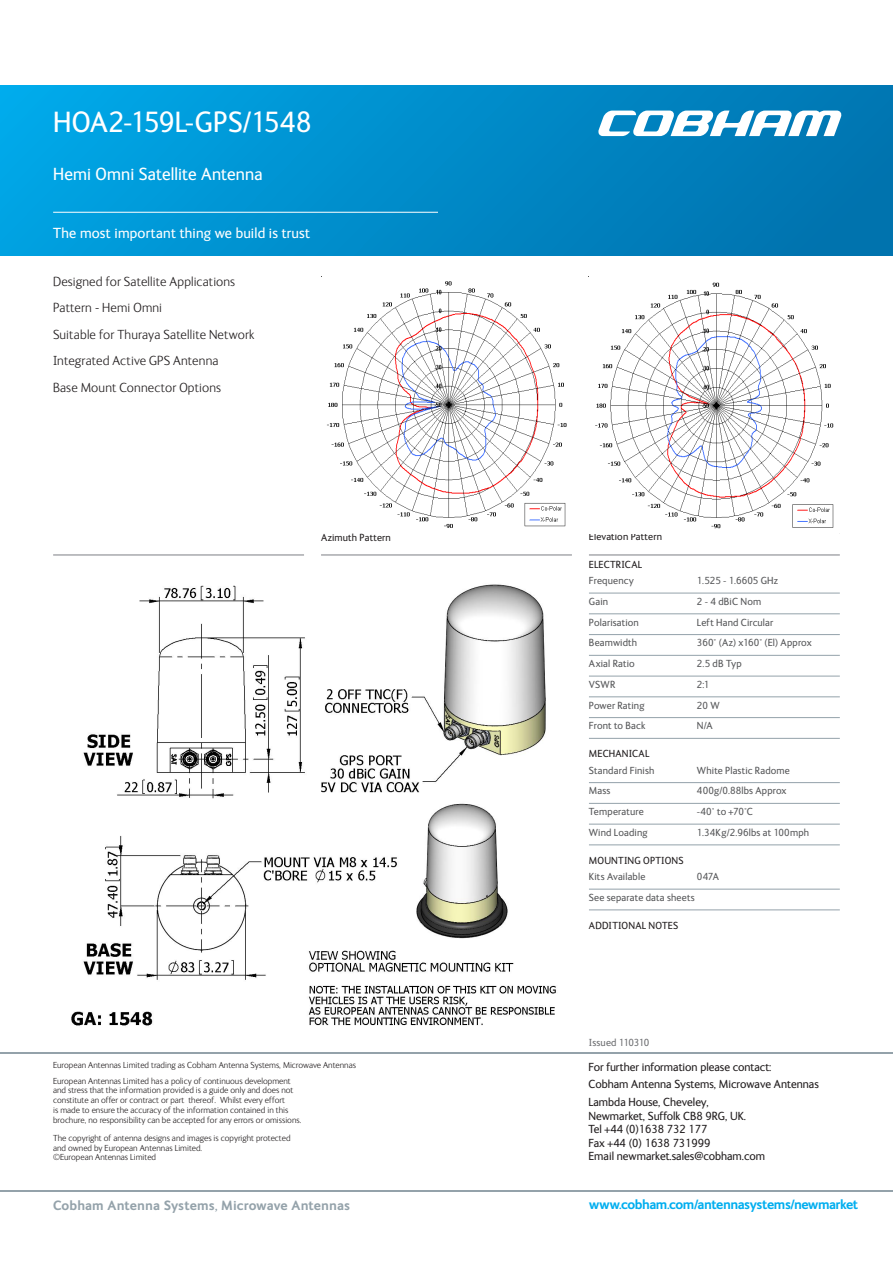
<style>
.page{position:relative;width:893px;height:1263px;background:#fff}
.page>*{position:absolute;margin:0;border:0;box-sizing:border-box;transform-origin:0 0}
.t1{font:30px "FS Ingrid";letter-spacing:.005em;color:#fff}
.Header__sub{font:18px "FS Ingrid";letter-spacing:.005em;color:#fff}
.themostimportant{font:15px "FS Ingrid";letter-spacing:.015em;color:#fff}
.t2{font:300 13.5px "FS Ingrid";letter-spacing:.01em;color:#231f20}
.baseline_blue{font:700 13.5px "FS Ingrid";letter-spacing:-.035em;color:#00aeef}
.baseline_grey{font:700 13.5px "FS Ingrid";letter-spacing:.005em;color:#94a2aa}
.address{font:12px/13.5px "FS Ingrid";color:#231f20}
.tech__grey_rule{font:10.5px "FS Ingrid";letter-spacing:.015em;color:#57585a}
.Tech_subhead{font:10.5px "FS Ingrid";letter-spacing:.02em;color:#231f20}
.Tech_subhead-2{font:10.5px "FS Ingrid";letter-spacing:-.005em;color:#6c6d70}
.disclaimer{font:300 9px/9.8px "FS Ingrid";color:#231f20}
</style>
<div class="page">
<hr style="left:53px;top:554px;width:251px;height:2px;background:#a8a9ad">
<hr style="left:321px;top:554px;width:251px;height:2px;background:#a8a9ad">
<hr style="left:589px;top:554px;width:251px;height:2px;background:#a8a9ad">
<hr style="left:0;top:1191px;width:893px;height:1px;background:#94a2aa">
<div style="left:0;top:85px;width:893px;height:170px;background:linear-gradient(to right,#01a6e6,#0071ad)"></div>
<svg style="left:597px;top:111px;width:245px;height:25px"></svg>
<hr style="left:53px;top:212px;width:385px;height:1px;background:#fff">
<hr style="left:589px;top:593px;width:251px;height:1px;background:#94a2aa">
<hr style="left:589px;top:613px;width:251px;height:1px;background:#94a2aa">
<hr style="left:589px;top:634px;width:251px;height:1px;background:#94a2aa">
<hr style="left:589px;top:655px;width:251px;height:1px;background:#94a2aa">
<hr style="left:589px;top:676px;width:251px;height:1px;background:#94a2aa">
<hr style="left:589px;top:696px;width:251px;height:1px;background:#94a2aa">
<hr style="left:589px;top:717px;width:251px;height:1px;background:#94a2aa">
<hr style="left:589px;top:738px;width:251px;height:1px;background:#94a2aa">
<hr style="left:589px;top:782px;width:251px;height:1px;background:#94a2aa">
<hr style="left:589px;top:803px;width:251px;height:1px;background:#94a2aa">
<hr style="left:589px;top:824px;width:251px;height:1px;background:#94a2aa">
<hr style="left:589px;top:844px;width:251px;height:1px;background:#94a2aa">
<hr style="left:589px;top:889px;width:251px;height:1px;background:#94a2aa">
<hr style="left:589px;top:909px;width:251px;height:1px;background:#94a2aa">
<hr style="left:0;top:1052px;width:893px;height:2px;background:#94a2aa">
<img style="left:321px;top:276px;width:246px;height:252px">
<img style="left:595px;top:282px;width:239px;height:247px">
<img style="left:71px;top:584px;width:485px;height:442px">
<p class="t1" style="left:53px;top:106px;width:260px">HOA2-159L-GPS/1548</p>
<p class="Header__sub" style="left:53px;top:165px;width:211px">Hemi Omni Satellite Antenna</p>
<p class="themostimportant" style="left:53px;top:225px;width:258px">The most important thing we build is trust</p>
<p class="t2" style="left:53px;top:275px;width:184px">Designed for Satellite Applications</p>
<p class="t2" style="left:53px;top:301px;width:110px">Pattern - Hemi Omni</p>
<p class="t2" style="left:53px;top:328px;width:203px">Suitable for Thuraya Satellite Network</p>
<p class="t2" style="left:53px;top:354px;width:167px">Integrated Active GPS Antenna</p>
<p class="t2" style="left:53px;top:381px;width:169px">Base Mount Connector Options</p>
<p class="Tech_subhead" style="left:321px;top:531px;width:71px">Azimuth Pattern</p>
<p class="Tech_subhead" style="left:589px;top:531px;width:75px">Elevation Pattern</p>
<p class="Tech_subhead" style="left:589px;top:559px;width:55px">ELECTRICAL</p>
<p class="tech__grey_rule" style="left:589px;top:575px;width:47px">Frequency</p>
<p class="tech__grey_rule" style="left:697px;top:575px;width:83px">1.525 - 1.6605 GHz</p>
<p class="tech__grey_rule" style="left:589px;top:596px;width:21px">Gain</p>
<p class="tech__grey_rule" style="left:697px;top:596px;width:66px">2 - 4 dBiC Nom</p>
<p class="tech__grey_rule" style="left:589px;top:617px;width:52px">Polarisation</p>
<p class="tech__grey_rule" style="left:697px;top:617px;width:78px">Left Hand Circular</p>
<p class="tech__grey_rule" style="left:589px;top:637px;width:50px">Beamwidth</p>
<p class="tech__grey_rule" style="left:697px;top:637px;width:116px">360° (Az) x160° (El) Approx</p>
<p class="tech__grey_rule" style="left:589px;top:658px;width:47px">Axial Ratio</p>
<p class="tech__grey_rule" style="left:697px;top:658px;width:46px">2.5 dB Typ</p>
<p class="tech__grey_rule" style="left:589px;top:679px;width:28px">VSWR</p>
<p class="tech__grey_rule" style="left:697px;top:679px;width:14px">2:1</p>
<p class="tech__grey_rule" style="left:589px;top:700px;width:57px">Power Rating</p>
<p class="tech__grey_rule" style="left:697px;top:700px;width:24px">20 W</p>
<p class="tech__grey_rule" style="left:589px;top:720px;width:58px">Front to Back</p>
<p class="tech__grey_rule" style="left:697px;top:720px;width:17px">N/A</p>
<p class="Tech_subhead" style="left:589px;top:748px;width:62px">MECHANICAL</p>
<p class="tech__grey_rule" style="left:589px;top:765px;width:67px">Standard Finish</p>
<p class="tech__grey_rule" style="left:697px;top:765px;width:94px">White Plastic Radome</p>
<p class="tech__grey_rule" style="left:589px;top:785px;width:23px">Mass</p>
<p class="tech__grey_rule" style="left:697px;top:785px;width:91px">400g/0.88lbs Approx</p>
<p class="tech__grey_rule" style="left:589px;top:806px;width:56px">Temperature</p>
<p class="tech__grey_rule" style="left:697px;top:806px;width:57px">-40° to +70°C</p>
<p class="tech__grey_rule" style="left:589px;top:827px;width:60px">Wind Loading</p>
<p class="tech__grey_rule" style="left:697px;top:827px;width:114px">1.34Kg/2.96lbs at 100mph</p>
<p class="Tech_subhead" style="left:589px;top:855px;width:96px">MOUNTING OPTIONS</p>
<p class="tech__grey_rule" style="left:589px;top:871px;width:58px">Kits Available</p>
<p class="tech__grey_rule" style="left:697px;top:871px;width:24px">047A</p>
<p class="tech__grey_rule" style="left:589px;top:892px;width:107px">See separate data sheets</p>
<p class="Tech_subhead" style="left:589px;top:920px;width:91px">ADDITIONAL NOTES</p>
<p class="Tech_subhead-2" style="left:589px;top:1037px;width:62px">Issued 110310</p>
<p class="disclaimer" style="left:53px;top:1060px;width:304px">European Antennas Limited trading as Cobham Antenna Systems, Microwave Antennas</p>
<p class="disclaimer" style="left:53px;top:1076px;width:250px">European Antennas Limited has a policy of continuous development and stress that the information provided is a guide only and does not constitute an offer or contract or part thereof. Whilst every effort<br>is made to ensure the accuracy of the information contained in this brochure, no responsibility can be accepted for any errors or omissions.</p>
<p class="disclaimer" style="left:53px;top:1133px;width:239px">The copyright of antenna designs and images is copyright protected and owned by European Antennas Limited.<br>©European Antennas Limited</p>
<p class="baseline_grey" style="left:53px;top:1197px;width:298px">Cobham Antenna Systems, Microwave Antennas</p>
<p class="address" style="left:589px;top:1060px;width:184px">For further information please contact:</p>
<p class="address" style="left:589px;top:1078px;width:232px">Cobham Antenna Systems, Microwave Antennas</p>
<p class="address" style="left:589px;top:1095px;width:178px">Lambda House, Cheveley,<br>Newmarket, Suffolk CB8 9RG, UK.<br>Tel +44 (0)1638 732 177<br>Fax +44 (0) 1638 731999<br>Email newmarket.sales@cobham.com</p>
<p class="baseline_blue" style="left:589px;top:1197px;width:270px">www.cobham.com/antennasystems/newmarket</p>
</div>
